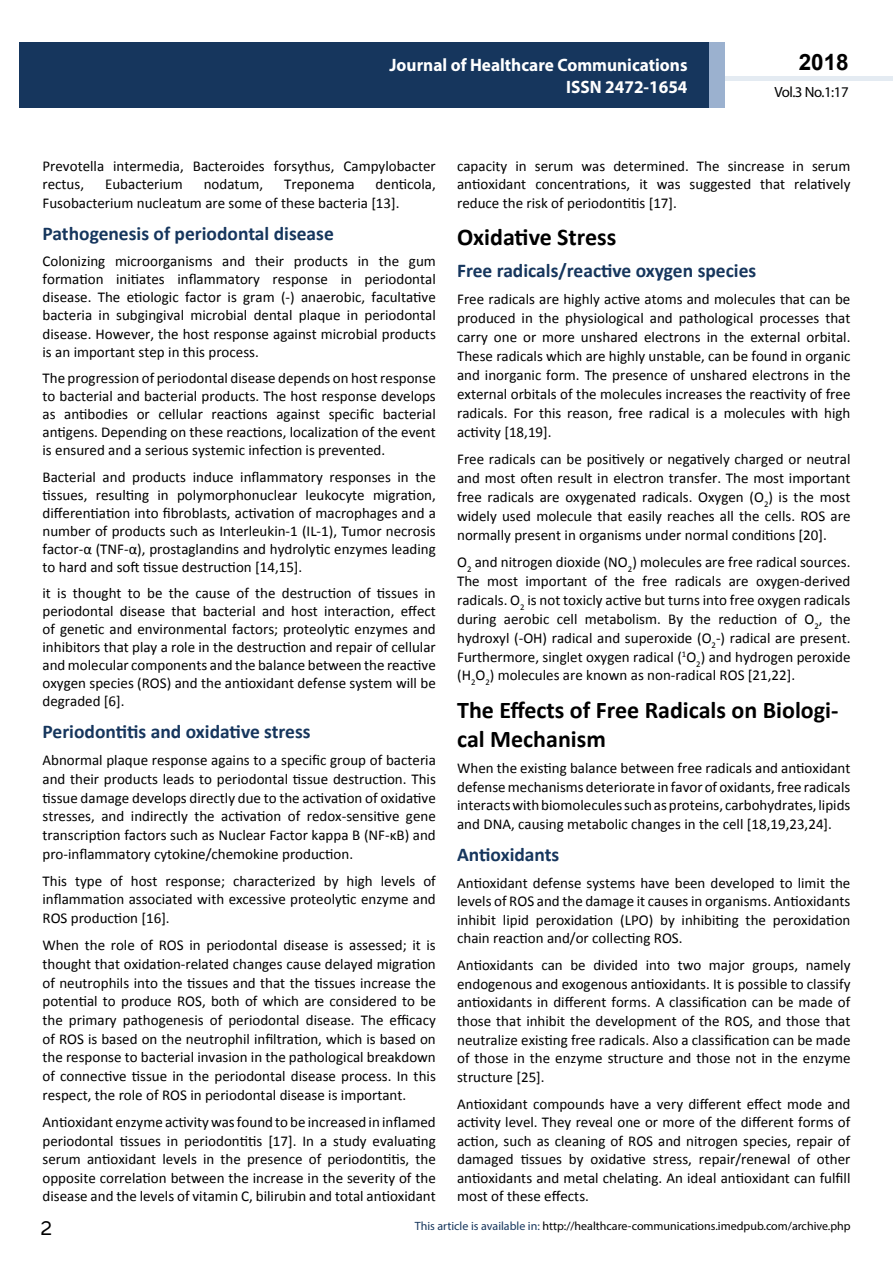
<style>
.page{position:relative;width:893px;height:1263px;background:#fff}
.page>*{position:absolute;margin:0;border:0;box-sizing:border-box;transform-origin:0 0}
.t1{font:25.5px "Tunga";color:#000}
.t2{font:700 24px/28.8px "Calibri";color:#000}
.t3{font:700 22.5px "Arial";color:#000}
.t4{font:700 19.5px "Calibri";color:#16365d}
.t5{font:700 18px/21.6px "Myriad Pro";color:#fff;text-align:right;scale:.96 1}
.t6{font:15px/18px "Calibri";color:#000;text-align:justify}
.t7{font:14.85px "Myriad Pro";letter-spacing:-.03em;color:#000}
.t8{font:12px "Myriad Pro";color:#000}
.s1{color:#16365d}
</style>
<div class="page">
<div style="left:725px;top:76px;width:168px;height:5px;background:#e4ebf2"></div>
<div style="left:19px;top:42px;width:690px;height:66px;background:#16365d"></div>
<div style="left:709px;top:42px;width:16px;height:66px;background:#9bb1cf"></div>
<p class="t5" style="left:389px;top:54px;width:312px">Journal of Healthcare Communications<br>ISSN 2472-1654</p>
<p class="t5" style="left:517px;top:53px;width:198px">ARCHIVOS DE MEDICINA<br>ISSN 1698-9 65</p>
<h3 class="t3" style="left:799px;top:47px;width:52px">2018</h3>
<p class="t7" style="left:774px;top:83px;width:76px">Vol.3 No.1:17</p>
<p class="t6" style="left:43px;top:157px;width:395px;line-height:18.5px">Prevotella intermedia, Bacteroides forsythus, Campylobacter rectus,</p>
<p class="t6" style="left:43px;top:175px;width:395px;line-height:18.5px;text-indent:333px">denticola,<br>Fusobacterium nucleatum are some of these bacteria [13].</p>
<h3 class="t4" style="left:43px;top:221px;width:293px">Pathogenesis of periodontal disease</h3>
<p class="t6" style="left:43px;top:253px;width:395px">Colonizing microorganisms and their products in the gum formation initiates inflammatory response in periodontal disease. The etiologic factor is gram (-) anaerobic, facultative bacteria in subgingival microbial dental plaque in periodontal disease. However, the host response against microbial products is an important step in this process.</p>
<p class="t6" style="left:43px;top:369px;width:395px">The progression of periodontal disease depends on host response to bacterial and bacterial products. The host response develops as antibodies or cellular reactions against specific bacterial antigens. Depending on these reactions, localization of the event is ensured and a serious systemic infection is prevented.</p>
<p class="t6" style="left:43px;top:468px;width:395px">Bacterial and products induce inflammatory responses in the tissues, resulting in polymorphonuclear leukocyte migration, differentiation into fibroblasts, activation of macrophages and a number of products such as Interleukin-1 (IL-1), Tumor necrosis factor-α (TNF-α), prostaglandins and hydrolytic enzymes leading to hard and soft tissue destruction [14,15].</p>
<p class="t6" style="left:43px;top:584px;width:395px">it is thought to be the cause of the destruction of tissues in periodontal disease that bacterial and host interaction, effect of genetic and environmental factors; proteolytic enzymes and inhibitors that play a role in the destruction and repair of cellular and molecular components and the balance between the reactive oxygen species (ROS) and the antioxidant defense system will be degraded [6].</p>
<h3 class="t4" style="left:43px;top:719px;width:270px">Periodontitis and oxidative stress</h3>
<p class="t6" style="left:43px;top:751px;width:395px;line-height:18.6px">Abnormal plaque response agains to a specific group of bacteria and their products leads to periodontal tissue destruction. This tissue damage develops directly due to the activation of oxidative stresses, and indirectly the activation of redox-sensitive gene transcription factors such as Nuclear Factor kappa B (NF-κB) and pro-inflammatory cytokine/chemokine production.</p>
<p class="t6" style="left:43px;top:871px;width:395px;line-height:18.6px">This type of host response; characterized by high levels of inflammation associated with excessive proteolytic enzyme and ROS production [16].</p>
<p class="t6" style="left:43px;top:936px;width:395px;line-height:18.8px">When the role of ROS in periodontal disease is assessed; it is thought that oxidation-related changes cause delayed migration of neutrophils into the tissues and that the tissues increase the potential to produce ROS, both of which are considered to be the primary pathogenesis of periodontal disease. The efficacy of ROS is based on the neutrophil infiltration, which is based on the response to bacterial invasion in the pathological breakdown of connective tissue in the periodontal disease process. In this respect, the role of ROS in periodontal disease is important.</p>
<p class="t6" style="left:43px;top:1112px;width:395px;line-height:18.6px">Antioxidant enzyme activity was found to be increased in inflamed periodontal tissues in periodontitis [17]. In a study evaluating serum antioxidant levels in the presence of periodontitis, the opposite correlation between the increase in the severity of the disease and the levels of vitamin C, bilirubin and total antioxidant</p>
<p class="t6" style="left:105px;top:175px;width:79px">Eubacterium</p>
<p class="t6" style="left:204px;top:175px;width:61px">nodatum,</p>
<p class="t6" style="left:284px;top:175px;width:72px">Treponema</p>
<p class="t6" style="left:457px;top:157px;width:395px;line-height:18.5px">capacity in serum was determined. The sincrease in serum antioxidant concentrations, it was suggested that relatively reduce the risk of periodontitis [17].</p>
<h2 class="t2" style="left:457px;top:223px;width:161px">Oxidative Stress</h2>
<h3 class="t4" style="left:457px;top:258px;width:301px">Free radicals/reactive oxygen species</h3>
<p class="t6" style="left:457px;top:290px;width:395px;line-height:18.9px">Free radicals are highly active atoms and molecules that can be produced in the physiological and pathological processes that carry one or more unshared electrons in the external orbital.<br>These radicals which are highly unstable, can be found in organic and inorganic form. The presence of unshared electrons in the external orbitals of the molecules increases the reactivity of free radicals. For this reason, free radical is a molecules with high activity [18,19].</p>
<p class="t6" style="left:457px;top:450px;width:395px;line-height:18.9px">Free radicals can be positively or negatively charged or neutral and most often result in electron transfer. The most important free radicals are oxygenated radicals. Oxygen (O<sub>2</sub>) is the most widely used molecule that easily reaches all the cells. ROS are normally present in organisms under normal conditions [20].</p>
<p class="t6" style="left:457px;top:553px;width:395px;line-height:18.9px">O<sub>2</sub> and nitrogen dioxide (NO<sub>2</sub>) molecules are free radical sources.<br>The most important of the free radicals are oxygen-derived radicals. O<sub>2</sub> is not toxicly active but turns into free oxygen radicals during aerobic cell metabolism. By the reduction of O<sub>2</sub>, the hydroxyl (-OH) radical and superoxide (O<sub>2</sub>-) radical are present.<br>Furthermore, singlet oxygen radical (<sup>1</sup>O<sub>2</sub>) and hydrogen peroxide (H<sub>2</sub>O<sub>2</sub>) molecules are known as non-radical ROS [21,22].</p>
<h2 class="t2" style="left:457px;top:695px;width:383px">The Effects of Free Radicals on Biologi&shy;cal Mechanism</h2>
<p class="t6" style="left:457px;top:759px;width:395px;line-height:18.5px">When the existing balance between free radicals and antioxidant defense mechanisms deteriorate in favor of oxidants, free radicals interacts with biomolecules such as proteins, carbohydrates, lipids and DNA, causing metabolic changes in the cell [18,19,23,24].</p>
<h3 class="t4" style="left:457px;top:842px;width:104px">Antioxidants</h3>
<p class="t6" style="left:457px;top:873px;width:395px;line-height:18.6px">Antioxidant defense systems have been developed to limit the levels of ROS and the damage it causes in organisms. Antioxidants inhibit lipid peroxidation (LPO) by inhibiting the peroxidation chain reaction and/or collecting ROS.</p>
<p class="t6" style="left:457px;top:956px;width:395px;line-height:18.5px">Antioxidants can be divided into two major groups, namely endogenous and exogenous antioxidants. It is possible to classify antioxidants in different forms. A classification can be made of those that inhibit the development of the ROS, and those that neutralize existing free radicals. Also a classification can be made of those in the enzyme structure and those not in the enzyme structure [25].</p>
<p class="t6" style="left:457px;top:1094px;width:395px;line-height:18.6px">Antioxidant compounds have a very different effect mode and activity level. They reveal one or more of the different forms of action, such as cleaning of ROS and nitrogen species, repair of damaged tissues by oxidative stress, repair/renewal of other antioxidants and metal chelating. An ideal antioxidant can fulfill most of these effects.</p>
<h1 class="t1" style="left:41px;top:1211px;width:13px">2</h1>
<p class="t8" style="left:415px;top:1218px;width:437px"><span class="s1">This article is available in:</span> http://healthcare-communications.imedpub.com/archive.php</p>
</div>
